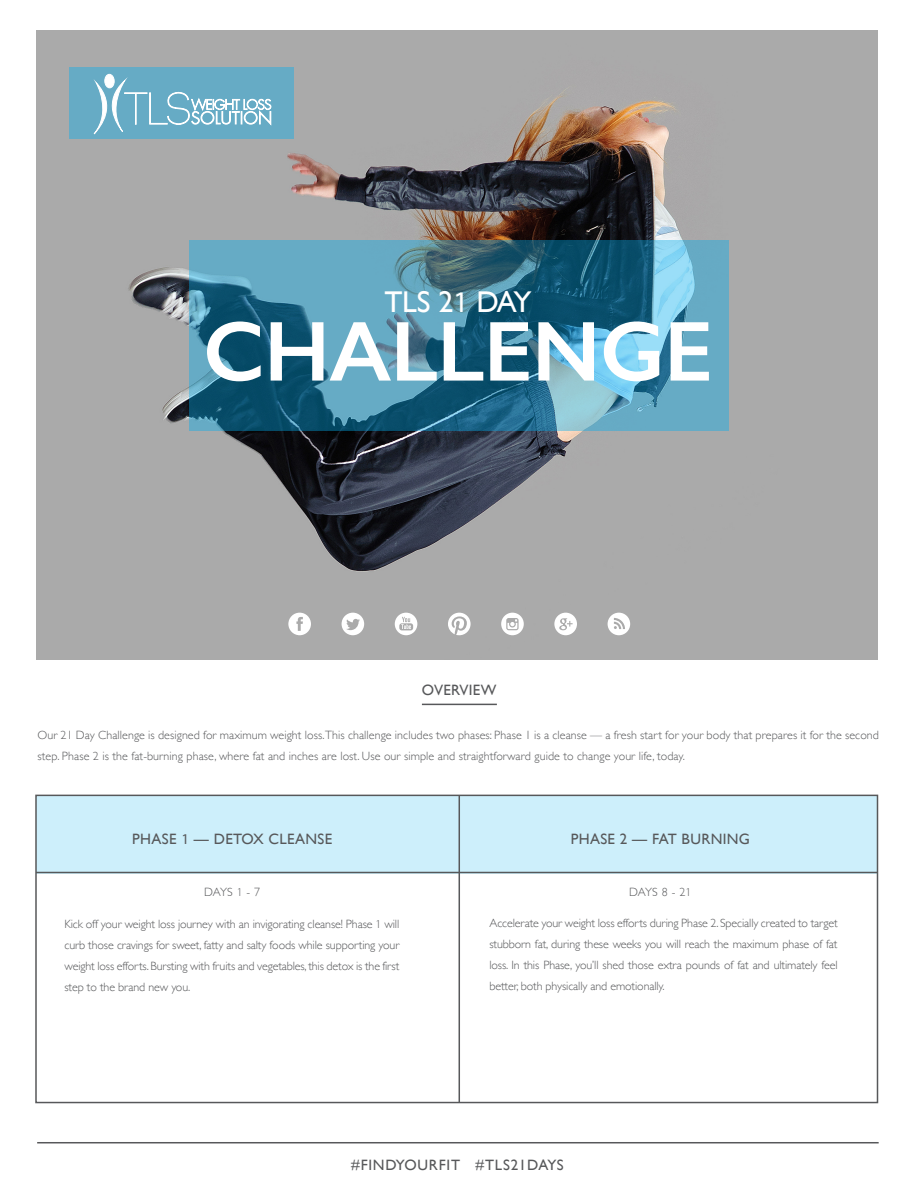
<style>
.page{position:relative;width:918px;height:1188px;background:#fff}
.page>*{position:absolute;margin:0;border:0;box-sizing:border-box;transform-origin:0 0}
.t1{font:600 85.5px "Gill Sans";letter-spacing:-.01em;color:#fff}
.t2{font:30px "Gill Sans";letter-spacing:-.035em;color:#fff}
.t3{font:15px "Gill Sans";letter-spacing:.025em;color:#57585a}
.t4{font:15px "Gill Sans";letter-spacing:.05em;color:#57585a}
.t5{font:300 12px/21px "Gill Sans";letter-spacing:.005em;color:#57585a;text-align:justify}
.s1{font-family:"Myriad Pro"}
</style>
<div class="page">
<img style="left:36px;top:30px;width:842px;height:629px">
<svg style="left:190px;top:240px;width:539px;height:191px;background:#41849f"></svg>
<div style="left:69px;top:67px;width:225px;height:71px;background:#66abc5"></div>
<div style="left:105px;top:74px;width:9px;height:14px;background:#fff;border-radius:50%"></div>
<div style="left:104px;top:74px;width:11px;height:14px;border:1px solid #fff;border-radius:50%"></div>
<svg style="left:82px;top:80px;width:190px;height:68px"></svg>
<svg style="left:288px;top:613px;width:23px;height:22px"></svg>
<svg style="left:395px;top:613px;width:22px;height:22px"></svg>
<svg style="left:501px;top:613px;width:23px;height:22px"></svg>
<svg style="left:554px;top:613px;width:23px;height:22px"></svg>
<svg style="left:342px;top:613px;width:22px;height:22px"></svg>
<svg style="left:448px;top:613px;width:23px;height:22px"></svg>
<svg style="left:608px;top:613px;width:22px;height:22px"></svg>
<div style="left:36px;top:795px;width:842px;height:79px;background:#cdeffb"></div>
<hr style="left:422px;top:704px;width:75px;height:1px;background:#57585a">
<div style="left:35px;top:795px;width:843px;height:308px;border:2px solid #57585a"></div>
<hr style="left:459px;top:795px;width:1px;height:308px;background:#57585a">
<hr style="left:36px;top:872px;width:842px;height:1px;background:#57585a">
<hr style="left:37px;top:1142px;width:842px;height:1px;background:#57585a">
<h2 class="t2" style="left:384px;top:284px;width:149px">TLS 2<span class="s1">1</span> DAY</h2>
<h1 class="t1" style="left:203px;top:300px;width:512px">CHALLENGE</h1>
<p class="t3" style="left:422px;top:681px;width:76px">OVERVIEW</p>
<p class="t5" style="left:38px;top:725px;width:843px">Our 21 Day Challenge is designed for maximum weight loss. This challenge includes two phases: Phase 1 is a cleanse — a fresh start for your body that prepares it for the second step. Phase 2 is the fat-burning phase, where fat and inches are lost. Use our simple and straightforward guide to change your life, today.</p>
<p class="t3" style="left:132px;top:830px;width:202px">PHASE <span class="s1">1</span> — DETOX CLEANSE</p>
<p class="t3" style="left:571px;top:830px;width:181px">PHASE 2 — FAT BURNING</p>
<p class="t5" style="left:204px;top:881px;width:57px">DAYS <span class="s1">1</span> - 7</p>
<p class="t5" style="left:629px;top:881px;width:64px">DAYS 8 - 2<span class="s1">1</span></p>
<p class="t5" style="left:65px;top:913px;width:336px">Kick off your weight loss journey with an invigorating cleanse! Phase <span class="s1">1</span> will curb those cravings for sweet, fatty and salty foods while supporting your weight loss efforts. Bursting with fruits and vegetables, this detox is the first step to the brand new you.</p>
<p class="t5" style="left:489px;top:912px;width:350px">Accelerate your weight loss efforts during Phase 2. Specially created to target stubborn fat, during these weeks you will reach the maximum phase of fat loss. In this Phase, you’ll shed those extra pounds of fat and ultimately feel better, both physically and emotionally.</p>
<p class="t4" style="left:351px;top:1156px;width:214px">#FINDYOURFIT #TLS21DAYS</p>
</div>
